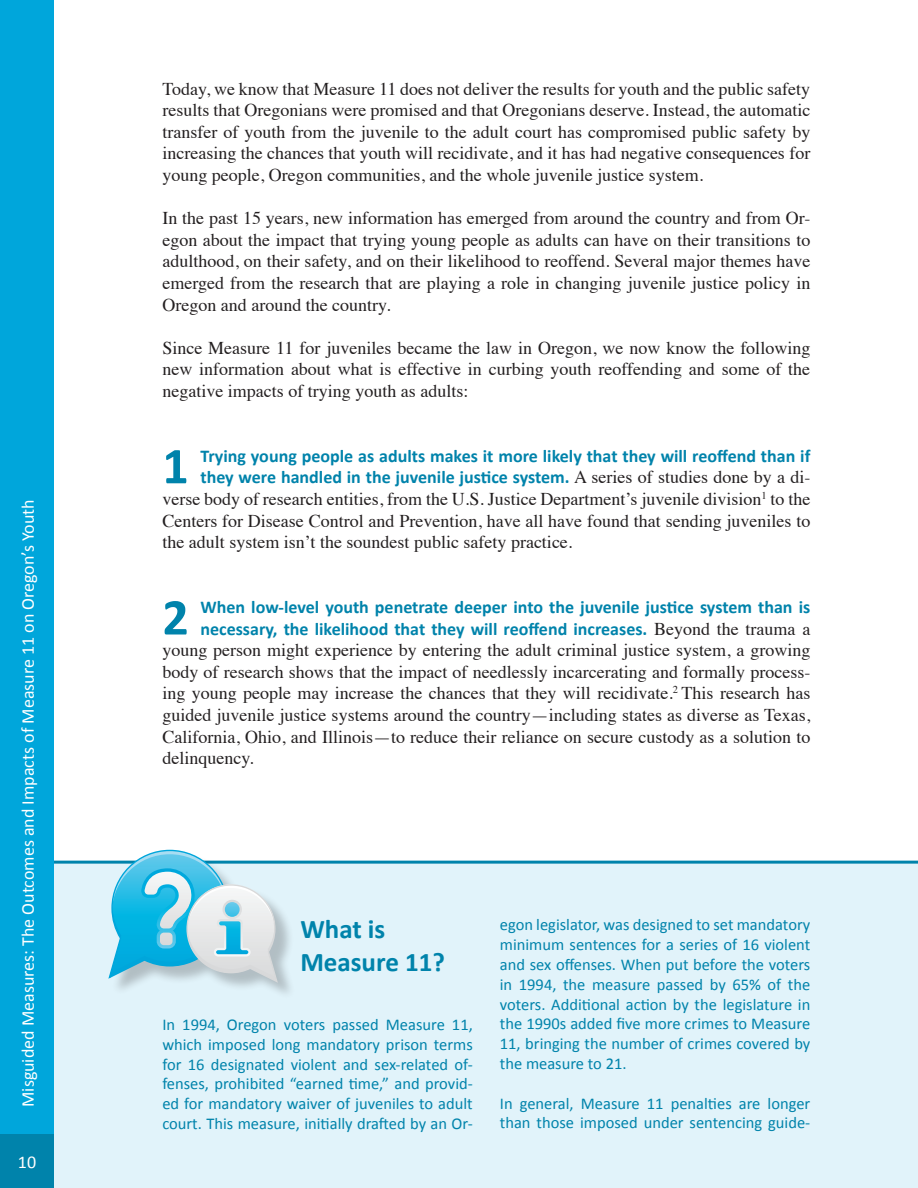
<style>
.page{position:relative;width:918px;height:1188px;background:#fff}
.page>*{position:absolute;margin:0;border:0;box-sizing:border-box;transform-origin:0 0}
.t1{font:700 52.05px "Calibri";color:#0083ab}
.t2{font:700 27px/32.4px "Calibri";color:#0083ab}
.t3{font:18px/21.6px "Times";color:#231f20;text-align:justify}
.t4{font:700 18px/21.6px "Calibri";color:#0083ab}
.t5{font:18px "Calibri";color:#fff}
.t6{font:16.5px/19.8px "Calibri";color:#0083ab;text-align:justify}
.s1{font-family:"Times";font-weight:400;color:#231f20}
</style>
<div class="page">
<div style="left:0;top:0;width:54px;height:1134px;background:#00a6db"></div>
<div style="left:0;top:1134px;width:54px;height:54px;background:#0083ab"></div>
<div style="left:54px;top:864px;width:864px;height:324px;background:#e1f3fa"></div>
<hr style="left:54px;top:861px;width:864px;height:3px;background:#0083ab">
<div style="left:111px;top:852px;width:184px;height:148px;background:#231f20;opacity:.25"></div>
<svg style="left:108px;top:850px;width:170px;height:133px"></svg>
<p class="t5" style="left:17px;top:1107px;width:609px;rotate:-90deg">Misguided Measures: The Outcomes and Impacts of Measure 11 on Oregon’s Youth</p>
<p class="t5" style="left:18px;top:1151px;width:20px">10</p>
<p class="t3" style="left:162px;top:76px;width:650px">Today, we know that Measure 11 does not deliver the results for youth and the public safety results that Oregonians were promised and that Oregonians deserve. Instead, the automatic transfer of youth from the juvenile to the adult court has compromised public safety by increasing the chances that youth will recidivate, and it has had negative consequences for young people, Oregon communities, and the whole juvenile justice system.</p>
<p class="t3" style="left:162px;top:206px;width:650px">In the past 15 years, new information has emerged from around the country and from Or&shy;egon about the impact that trying young people as adults can have on their transitions to adulthood, on their safety, and on their likelihood to reoffend. Several major themes have emerged from the research that are playing a role in changing juvenile justice policy in Oregon and around the country.</p>
<p class="t3" style="left:162px;top:335px;width:649px">Since Measure 11 for juveniles became the law in Oregon, we now know the following new information about what is effective in curbing youth reoffending and some of the negative impacts of trying youth as adults:</p>
<h1 class="t1" style="left:162px;top:434px;width:28px">1</h1>
<p class="t4" style="left:201px;top:444px;width:612px">Trying young people as adults makes it more likely that they will reoffend than if they were handled in the juvenile justice system. <span class="s1">A series of studies done by a di-</span></p>
<p class="t3" style="left:162px;top:487px;width:649px">verse body of research entities, from the U.S. Justice Department’s juvenile division<sup>1</sup> to the Centers for Disease Control and Prevention, have all have found that sending juveniles to the adult system isn’t the soundest public safety practice.</p>
<h1 class="t1" style="left:162px;top:585px;width:28px">2</h1>
<p class="t4" style="left:201px;top:595px;width:611px">When low-level youth penetrate deeper into the juvenile justice system than is necessary, the likelihood that they will reoffend increases. <span class="s1">Beyond the trauma a</span></p>
<p class="t3" style="left:162px;top:638px;width:650px">young person might experience by entering the adult criminal justice system, a growing body of research shows that the impact of needlessly incarcerating and formally process&shy;ing young people may increase the chances that they will recidivate.<sup>2</sup> This research has guided juvenile justice systems around the country—including states as diverse as Texas, California, Ohio, and Illinois—to reduce their reliance on secure custody as a solution to delinquency.</p>
<h2 class="t2" style="left:300px;top:912px;width:146px">What is<br>Measure 11?</h2>
<p class="t6" style="left:162px;top:1014px;width:312px">In 1994, Oregon voters passed Measure 11, which imposed long mandatory prison terms for 16 designated violent and sex-related of&shy;fenses, prohibited “earned time,” and provid&shy;ed for mandatory waiver of juveniles to adult court. This measure, initially drafted by an Or-</p>
<p class="t6" style="left:500px;top:914px;width:312px">egon legislator, was designed to set mandatory minimum sentences for a series of 16 violent and sex offenses. When put before the voters in 1994, the measure passed by 65% of the voters. Additional action by the legislature in the 1990s added five more crimes to Measure 11, bringing the number of crimes covered by the measure to 21.</p>
<p class="t6" style="left:500px;top:1092px;width:312px">In general, Measure 11 penalties are longer than those imposed under sentencing guide-</p>
</div>
